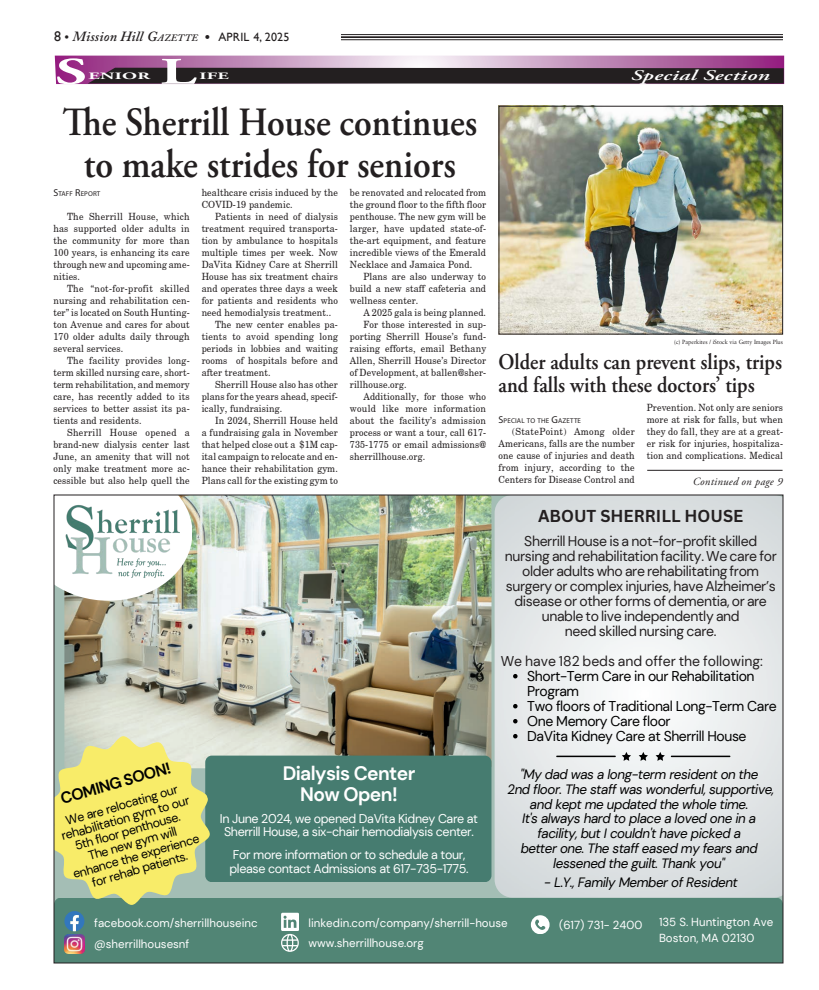
<style>
.page{position:relative;width:819px;height:990px;background:#fff}
.page>*{position:absolute;margin:0;border:0;box-sizing:border-box;transform-origin:0 0}
._1__Headline{font:600 40px/42px "Adobe Garamond Pro";color:#231f20;text-align:center;scale:.9 1}
.BodyText{font:700 37.5px "Adobe Garamond Pro";color:#fff;scale:1.63 1}
._1__Headline-2{font:600 22.5px/23.6px "Adobe Garamond Pro";color:#231f20;scale:.9 1}
.t1{font:700 19.4px/20.9px "DM Sans";letter-spacing:-.03em;color:#fff;text-align:center}
.t2{font:700 16.8px "Canva Sans";color:#231f20}
.t3{font:700 15.8px "DM Sans";color:#000}
.BodyText-2{font:italic 600 14.9px "Adobe Garamond Pro";letter-spacing:.01em;color:#fff;scale:1.59 1}
.t4{font:14.2px/15px "DM Sans";letter-spacing:-.025em;color:#231f20;text-align:center}
.t5{font:14.2px/15px "DM Sans";letter-spacing:-.03em;color:#000}
.t6{font:14.2px "DM Sans";color:#231f20}
.t7{font:italic 600 14px "Adobe Caslon Pro";letter-spacing:.015em;color:#231f20}
.t8{font:italic 13.5px/14.8px "DM Sans";letter-spacing:-.03em;color:#000;text-align:center}
.t9{font:12.7px/13.8px "DM Sans";letter-spacing:-.03em;color:#fff;text-align:center}
.t10{font:12.6px/13.3px "DM Sans";color:#000;text-align:center}
.t11{font:11.6px/15.8px "DM Sans";color:#fff}
.t12{font:italic 11px "Adobe Garamond Pro";letter-spacing:.025em;color:#231f20}
._1__Body_Text{font:10px/12px "New Century Schoolbook";letter-spacing:.015em;color:#231f20;text-align:justify;scale:.9 1}
.BodyText-3{font:700 9.7px "Adobe Garamond Pro";letter-spacing:.015em;color:#fff;scale:1.95 1}
.ByLineLeft{font:7px "Myriad Pro";letter-spacing:.015em;color:#231f20}
.Photo_Credit{font:6px "Sabon LT Pro";color:#231f20;scale:.95 1}
.s1{font-family:"Gill Sans";font-weight:400;font-style:normal}
.s2{font-family:"Adobe Garamond Pro";font-weight:400;font-style:normal;font-size:12px}
.s3{font-style:inherit}
.s4{font-size:9.8px}
.s5{font-family:"Gill Sans";font-weight:700;font-style:normal;font-size:12px}
.s6{font-family:"Gill Sans";font-weight:400;font-style:normal;font-size:12px}
.s7{font-size:10px}
</style>
<div class="page">
<hr style="left:341px;top:34px;width:442px;height:1px;background:#231f20">
<hr style="left:341px;top:36px;width:442px;height:2px;background:#231f20">
<hr style="left:341px;top:39px;width:442px;height:1px;background:#231f20">
<svg style="left:55px;top:56px;width:729px;height:28px;background:#6d4f67"></svg>
<div style="left:54px;top:495px;width:729px;height:468px;background:#a4beb5"></div>
<div style="left:56px;top:898px;width:726px;height:64px;background:#518575"></div>
<img style="left:65px;top:934px;width:19px;height:20px">
<svg style="left:64px;top:911px;width:20px;height:20px"></svg>
<img style="left:64px;top:496px;width:427px;height:260px">
<img style="left:56px;top:496px;width:136px;height:105px">
<img style="left:64px;top:496px;width:115px;height:92px">
<div style="left:211px;top:756px;width:280px;height:126px;background:#467c70"></div>
<svg style="left:281px;top:913px;width:18px;height:39px"></svg>
<img style="left:495px;top:496px;width:287px;height:402px">
<svg style="left:531px;top:915px;width:18px;height:19px"></svg>
<svg style="left:56px;top:736px;width:155px;height:169px;background:#e0de7c"></svg>
<svg style="left:639px;top:752px;width:9px;height:9px"></svg>
<svg style="left:622px;top:752px;width:9px;height:9px"></svg>
<svg style="left:656px;top:752px;width:9px;height:9px"></svg>
<hr style="left:556px;top:756px;width:60px;height:1px;background:#000">
<hr style="left:671px;top:756px;width:59px;height:1px;background:#000">
<svg style="left:513px;top:674px;width:5px;height:4px"></svg>
<svg style="left:513px;top:704px;width:5px;height:4px"></svg>
<svg style="left:513px;top:719px;width:5px;height:4px"></svg>
<svg style="left:513px;top:734px;width:5px;height:4px"></svg>
<img style="left:501px;top:108px;width:280px;height:224px">
<div style="left:499px;top:106px;width:284px;height:228px;border:1px solid #231f20"></div>
<hr style="left:647px;top:470px;width:136px;height:1px;background:#231f20">
<h3 class="t7" style="left:54px;top:28px;width:237px"><span class="s1">8</span> <span class="s2">•</span> Mission Hill <span class="s3">G</span><span class="s4">AZETTE</span> <span class="s5">•</span> <span class="s6">APRIL 4, 2025</span></h3>
<p class="BodyText" style="left:56px;top:50px;width:20px">S</p>
<p class="BodyText" style="left:160px;top:50px;width:23px">L</p>
<p class="BodyText-3" style="left:199px;top:71px;width:17px">IFE</p>
<p class="BodyText-2" style="left:631px;top:67px;width:89px">Special Section</p>
<p class="BodyText-3" style="left:89px;top:71px;width:33px">ENIOR</p>
<p class="_1__Headline" style="left:62px;top:102px;width:462px">The Sherrill House continues to make strides for seniors</p>
<p class="ByLineLeft" style="left:54px;top:190px;width:48px"><span class="s7">S</span>TAFF <span class="s7">R</span>EPORT</p>
<p class="_1__Body_Text" style="left:54px;top:211px;width:153px;text-indent:14px">The Sherrill House, which has supported older adults in the community for more than 100 years, is enhancing its care through new and upcoming ame&shy;nities.</p>
<p class="_1__Body_Text" style="left:54px;top:283px;width:153px;text-indent:14px">The “not-for-profit skilled nursing and rehabilitation cen&shy;ter” is located on South Hunting&shy;ton Avenue and cares for about 170 older adults daily through several services.</p>
<p class="_1__Body_Text" style="left:54px;top:355px;width:153px;text-indent:14px">The facility provides long&shy;term skilled nursing care, short&shy;term rehabilitation, and memory care, has recently added to its services to better assist its pa&shy;tients and residents.</p>
<p class="_1__Body_Text" style="left:54px;top:427px;width:153px;text-indent:14px">Sherrill House opened a brand-new dialysis center last June, an amenity that will not only make treatment more ac&shy;cessible but also help quell the</p>
<p class="_1__Body_Text" style="left:202px;top:186px;width:153px">healthcare crisis induced by the<br>COVID-19 pandemic.</p>
<p class="_1__Body_Text" style="left:202px;top:210px;width:153px;text-indent:14px">Patients in need of dialysis treatment required transporta&shy;tion by ambulance to hospitals multiple times per week. Now DaVita Kidney Care at Sherrill House has six treatment chairs and operates three days a week for patients and residents who need hemodialysis treatment..</p>
<p class="_1__Body_Text" style="left:202px;top:318px;width:153px;text-indent:13px">The new center enables pa&shy;tients to avoid spending long periods in lobbies and waiting rooms of hospitals before and after treatment.</p>
<p class="_1__Body_Text" style="left:202px;top:378px;width:153px;text-indent:14px">Sherrill House also has other plans for the years ahead, specif&shy;ically, fundraising.</p>
<p class="_1__Body_Text" style="left:202px;top:414px;width:153px;text-indent:14px">In 2024, Sherrill House held a fundraising gala in November that helped close out a $1M cap&shy;ital campaign to relocate and en&shy;hance their rehabilitation gym.<br>Plans call for the existing gym to</p>
<p class="_1__Body_Text" style="left:350px;top:186px;width:153px">be renovated and relocated from the ground floor to the fifth floor penthouse. The new gym will be larger, have updated state-of&shy;the-art equipment, and feature incredible views of the Emerald Necklace and Jamaica Pond.</p>
<p class="_1__Body_Text" style="left:350px;top:270px;width:153px;text-indent:14px">Plans are also underway to build a new staff cafeteria and wellness center.</p>
<p class="_1__Body_Text" style="left:363px;top:306px;width:138px">A 2025 gala is being planned.</p>
<p class="_1__Body_Text" style="left:350px;top:318px;width:153px;text-indent:13px">For those interested in sup&shy;porting Sherrill House’s fund&shy;raising efforts, email Bethany Allen, Sherrill House’s Director of Development, at ballen@sher&shy;rillhouse.org.</p>
<p class="_1__Body_Text" style="left:350px;top:390px;width:153px;text-indent:14px">Additionally, for those who would like more information about the facility’s admission process or want a tour, call 617- 735-1775 or email admissions@ sherrillhouse.org.</p>
<h3 class="t3" style="left:58px;top:789px;width:115px;rotate:-16deg">COMING SOON!</h3>
<p class="t10" style="left:56px;top:817px;width:134px;rotate:-16deg">We are relocating our rehabilitation gym to our<br>5th floor penthouse.<br>The new gym will enhance the experience for rehab patients.</p>
<h3 class="t1" style="left:283px;top:763px;width:134px">Dialysis Center<br>Now Open!</h3>
<p class="t9" style="left:220px;top:811px;width:260px">In June 2024, we opened DaVita Kidney Care at<br>Sherrill House, a six-chair hemodialysis center.</p>
<p class="t9" style="left:229px;top:848px;width:241px;text-align:left">For more information or to schedule a tour, please contact Admissions at 617-735-1775.</p>
<p class="Photo_Credit" style="left:674px;top:338px;width:116px">(c) Paperkites / iStock via Getty Images Plus</p>
<p class="_1__Headline-2" style="left:499px;top:350px;width:316px">Older adults can prevent slips, trips and falls with these doctors’ tips</p>
<p class="ByLineLeft" style="left:499px;top:416px;width:84px"><span class="s7">S</span>PECIAL TO THE <span class="s7">G</span>AZETTE</p>
<p class="_1__Body_Text" style="left:499px;top:425px;width:153px;text-indent:13px">(StatePoint) Among older Americans, falls are the number one cause of injuries and death from injury, according to the Centers for Disease Control and</p>
<p class="_1__Body_Text" style="left:647px;top:401px;width:153px">Prevention. Not only are seniors more at risk for falls, but when they do fall, they are at a great&shy;er risk for injuries, hospitaliza&shy;tion and complications. Medical</p>
<p class="t12" style="left:693px;top:475px;width:91px">Continued on page 9</p>
<h3 class="t2" style="left:538px;top:506px;width:207px">ABOUT SHERRILL HOUSE</h3>
<p class="t4" style="left:505px;top:533px;width:274px">Sherrill House is a not-for-profit skilled nursing and rehabilitation facility. We care for older adults who are rehabilitating from surgery or complex injuries, have Alzheimer’s disease or other forms of dementia, or are unable to live independently and<br>need skilled nursing care.</p>
<h3 class="t6" style="left:501px;top:652px;width:264px">We have 182 beds and offer the following:</h3>
<h3 class="t5" style="left:527px;top:668px;width:251px">Short-Term Care in our Rehabilitation<br>Program<br>Two floors of Traditional Long-Term Care<br>One Memory Care floor<br>DaVita Kidney Care at Sherrill House</h3>
<p class="t8" style="left:507px;top:767px;width:268px">"My dad was a long-term resident on the<br>2nd floor. The staff was wonderful, supportive, and kept me updated the whole time.<br>It's always hard to place a loved one in a facility, but I couldn't have picked a<br>better one. The staff eased my fears and lessened the guilt. Thank you"</p>
<h3 class="t8" style="left:544px;top:875px;width:195px">- L.Y., Family Member of Resident</h3>
<p class="t11" style="left:94px;top:915px;width:165px">facebook.com/sherrillhouseinc</p>
<p class="t11" style="left:309px;top:915px;width:200px">linkedin.com/company/sherrill-house</p>
<p class="t11" style="left:94px;top:936px;width:97px">@sherrillhousesnf</p>
<p class="t11" style="left:309px;top:935px;width:117px">www.sherrillhouse.org</p>
<p class="t11" style="left:559px;top:917px;width:85px">(617) 731- 2400</p>
<p class="t11" style="left:659px;top:914px;width:116px">135 S. Huntington Ave<br>Boston, MA 02130</p>
</div>
